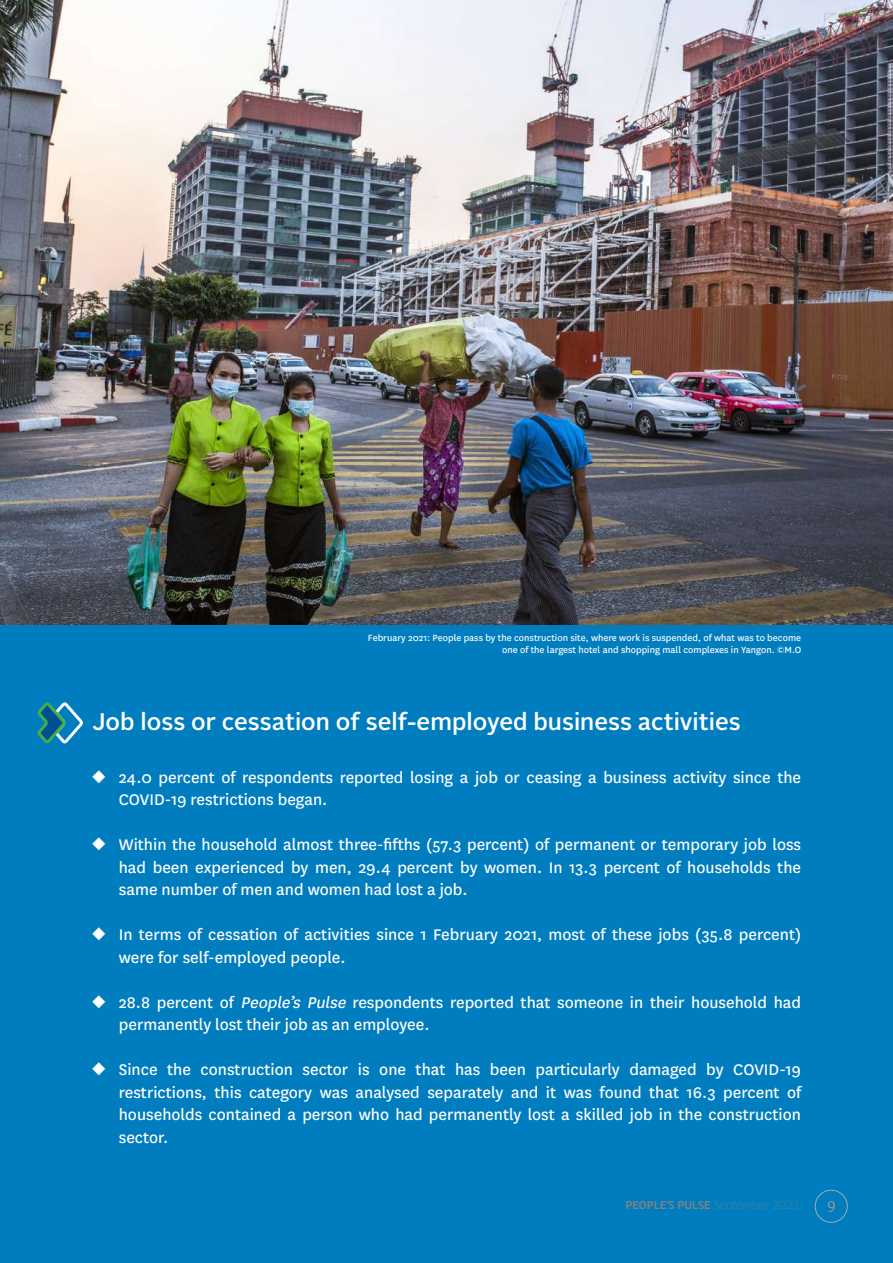
<style>
.page{position:relative;width:893px;height:1263px;background:#007dbe}
.page>*{position:absolute;margin:0;border:0;box-sizing:border-box;transform-origin:0 0}
.t1{font:500 24px "Alright Sans";color:#fff}
.t2{font:18px/22.5px "National";color:#fff}
.t3{font:16.5px "Myriad Pro";color:#939598}
.t4{font:10.5px/12.6px "National";color:#fff;text-align:right}
.t5{font:500 10.5px "Clan OT";color:#808285}
.s1{font-style:italic}
.s2{font-weight:100}
</style>
<div class="page">
<img style="left:0;top:0;width:893px;height:624px">
<svg style="left:37px;top:702px;width:46px;height:42px"></svg>
<div style="left:815px;top:1190px;width:32px;height:32px;border:1px solid #a8a9ad;border-radius:50%"></div>
<p class="t4" style="left:368px;top:631px;width:435px">February 2021: People pass by the construction site, where work is suspended, of what was to become one of the largest hotel and shopping mall complexes in Yangon. ©M.O</p>
<h1 class="t1" style="left:92px;top:705px;width:651px">Job loss or cessation of self-employed business activities</h1>
<p class="t2" style="left:119px;top:765px;width:684px;text-indent:-27px">◆ 24.0 percent of respondents reported losing a job or ceasing a business activity since the<br>COVID-19 restrictions began.</p>
<p class="t2" style="left:119px;top:833px;width:684px;text-align:justify;text-indent:-27px">◆ Within the household almost three-fifths (57.3 percent) of permanent or temporary job loss had been experienced by men, 29.4 percent by women. In 13.3 percent of households the same number of men and women had lost a job.</p>
<p class="t2" style="left:119px;top:923px;width:684px;text-indent:-27px">◆ In terms of cessation of activities since 1 February 2021, most of these jobs (35.8 percent) were for self-employed people.</p>
<p class="t2" style="left:119px;top:990px;width:684px;text-indent:-27px">◆ 28.8 percent of <span class="s1">People’s Pulse</span> respondents reported that someone in their household had permanently lost their job as an employee.</p>
<p class="t2" style="left:119px;top:1058px;width:684px;text-align:justify;text-indent:-27px">◆ Since the construction sector is one that has been particularly damaged by COVID-19 restrictions, this category was analysed separately and it was found that 16.3 percent of households contained a person who had permanently lost a skilled job in the construction sector.</p>
<p class="t5" style="left:626px;top:1199px;width:176px">PEOPLE’S PULSE <span class="s2">September 2021</span></p>
<p class="t3" style="left:827px;top:1196px;width:10px">9</p>
</div>
